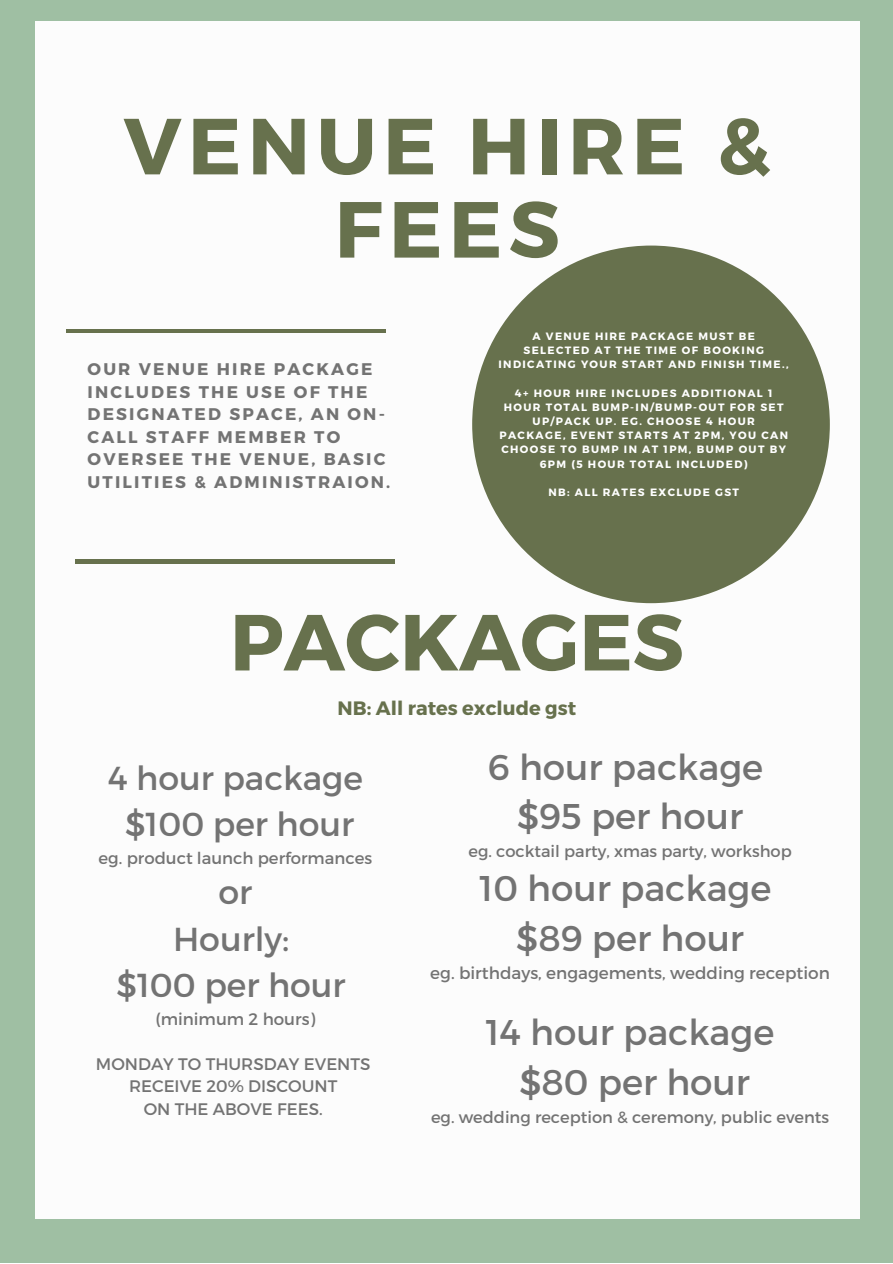
<style>
.page{position:relative;width:893px;height:1264px;background:#fff}
.page>*{position:absolute;margin:0;border:0;box-sizing:border-box;transform-origin:0 0}
.t1{font:700 79.35px/83.2px "Montserrat";letter-spacing:.08em;color:#67714d;text-align:center}
.t2{font:700 79.35px "Montserrat";color:#67714d}
.t3{font:35.7px/49.5px "Montserrat";color:#737373;text-align:center}
.t4{font:33.15px/46px "Montserrat";color:#737373;text-align:center}
.t5{font:700 19.35px "Montserrat";color:#67714d}
.t6{font:700 16.8px/22.5px "Montserrat";letter-spacing:.13em;color:#737373}
.t7{font:16.8px "Montserrat";color:#737373}
.t8{font:16.65px/22.5px "Montserrat";color:#737373;text-align:center}
.t9{font:16.5px "Montserrat";color:#737373}
.t10{font:16.2px "Montserrat";color:#737373}
.t11{font:700 10.65px/14.1px "Montserrat";letter-spacing:.13em;color:#fff;text-align:center}
</style>
<div class="page">
<div style="left:0;top:0;width:892px;height:1262px;background:#9fbfa3"></div>
<div style="left:36px;top:21px;width:823px;height:1197px;background:#fcfcfc"></div>
<hr style="left:66px;top:329px;width:319px;height:4px;background:#67714d">
<hr style="left:76px;top:559px;width:319px;height:4px;background:#67714d">
<div style="left:472px;top:245px;width:357px;height:358px;background:#67714d;border-radius:50%"></div>
<h1 class="t1" style="left:124px;top:100px;width:648px">VENUE HIRE &amp;<br>FEES</h1>
<h3 class="t6" style="left:88px;top:357px;width:304px">OUR VENUE HIRE PACKAGE<br>INCLUDES THE USE OF THE<br>DESIGNATED SPACE, AN ON-<br>CALL STAFF MEMBER TO<br>OVERSEE THE VENUE, BASIC<br>UTILITIES &amp; ADMINISTRAION.</h3>
<p class="t11" style="left:498px;top:329px;width:291px">A VENUE HIRE PACKAGE MUST BE<br>SELECTED AT THE TIME OF BOOKING<br>INDICATING YOUR START AND FINISH TIME.,</p>
<p class="t11" style="left:499px;top:385px;width:290px">4+ HOUR HIRE INCLUDES ADDITIONAL 1<br>HOUR TOTAL BUMP-IN/BUMP-OUT FOR SET<br>UP/PACK UP. EG. CHOOSE 4 HOUR<br>PACKAGE, EVENT STARTS AT 2PM, YOU CAN<br>CHOOSE TO BUMP IN AT 1PM, BUMP OUT BY<br>6PM (5 HOUR TOTAL INCLUDED)</p>
<p class="t11" style="left:548px;top:484px;width:192px">NB: ALL RATES EXCLUDE GST</p>
<h1 class="t2" style="left:230px;top:590px;width:455px">PACKAGES</h1>
<h3 class="t5" style="left:337px;top:696px;width:240px">NB: All rates exclude gst</h3>
<h2 class="t3" style="left:488px;top:740px;width:277px">6 hour package $95 per hour</h2>
<h3 class="t10" style="left:468px;top:841px;width:325px">eg. cocktail party, xmas party, workshop</h3>
<h2 class="t3" style="left:479px;top:861px;width:293px">10 hour package $89 per hour</h2>
<h3 class="t7" style="left:430px;top:961px;width:401px">eg. birthdays, engagements, wedding reception</h3>
<h2 class="t3" style="left:486px;top:1005px;width:290px">14 hour package $80 per hour</h2>
<h3 class="t10" style="left:431px;top:1106px;width:399px">eg. wedding reception &amp; ceremony, public events</h3>
<h3 class="t4" style="left:108px;top:753px;width:257px">4 hour package $100 per hour</h3>
<h3 class="t9" style="left:99px;top:847px;width:275px">eg. product launch performances</h3>
<h3 class="t4" style="left:116px;top:868px;width:231px">or<br>Hourly:<br>$100 per hour</h3>
<h3 class="t8" style="left:155px;top:1006px;width:161px">(minimum 2 hours)</h3>
<h3 class="t8" style="left:96px;top:1051px;width:276px">MONDAY TO THURSDAY EVENTS<br>RECEIVE 20% DISCOUNT<br>ON THE ABOVE FEES.</h3>
</div>
